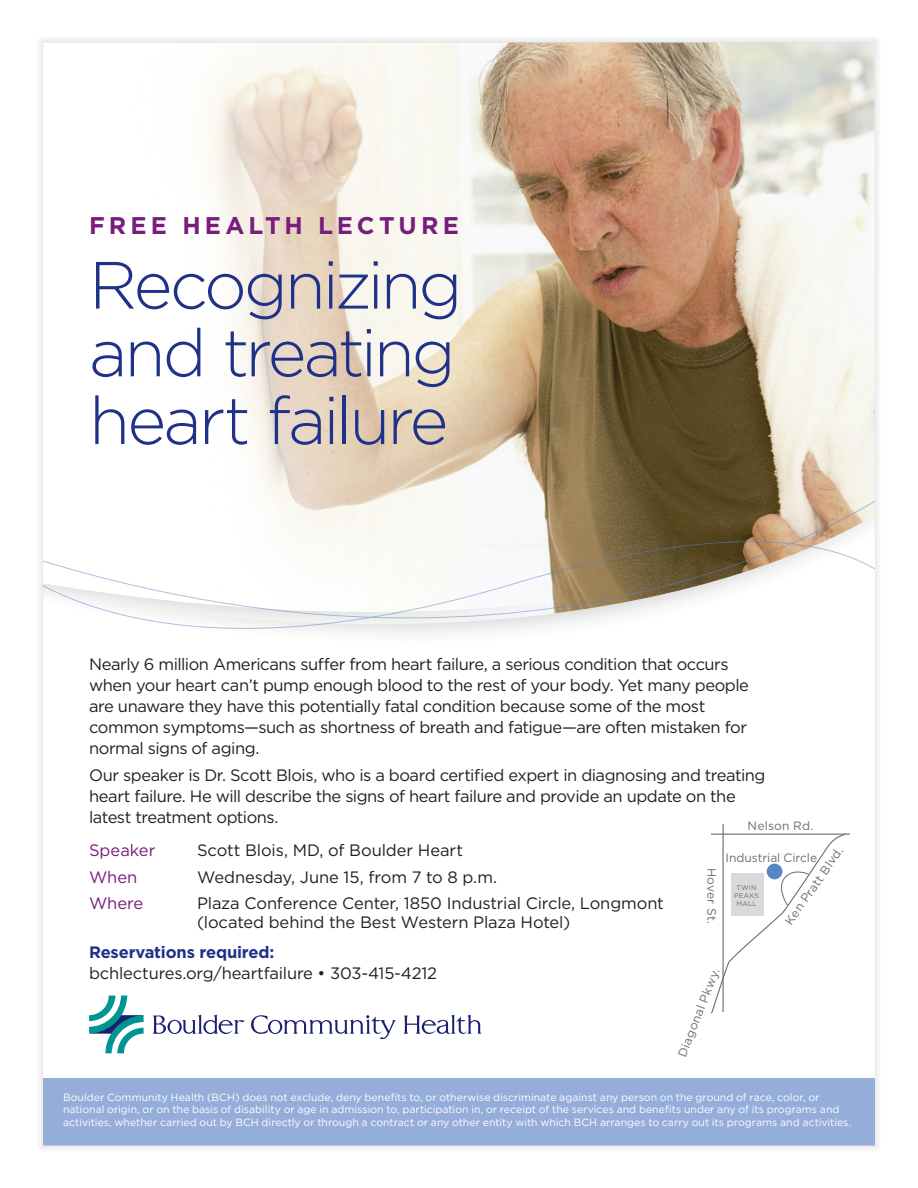
<style>
.page{position:relative;width:918px;height:1188px;background:#fff}
.page>*{position:absolute;margin:0;border:0;box-sizing:border-box;transform-origin:0 0}
.t1{font:300 66.6px/67.8px "Gotham";letter-spacing:-.045em;color:#203188;text-align:justify}
.t2{font:700 24.15px "Gotham";letter-spacing:.17em;color:#781d7d}
.t3{font:16.5px/21px "Gotham";letter-spacing:-.025em;color:#231f20}
.t4{font:16.5px "Gotham";letter-spacing:-.005em;color:#231f20}
.t5{font:700 16.5px "Gotham";letter-spacing:-.01em;color:#203188}
.t6{font:16.5px "Gotham";color:#781d7d}
.t7{font:12px "Gotham";letter-spacing:-.005em;color:#6c6d70}
.t8{font:12px "Gotham";letter-spacing:.015em;color:#6c6d70}
.t9{font:10.5px/12.6px "Gotham";color:#fff}
.t10{font:6.75px/8.1px "Gotham";letter-spacing:.03em;color:#6c6d70;text-align:center}
</style>
<div class="page">
<div style="left:0;top:0;width:918px;height:1188px;background:#231f20;opacity:.2"></div>
<h2 class="t2" style="left:89px;top:209px;width:371px">FREE HEALTH LECTURE</h2>
<h1 class="t1" style="left:89px;top:249px;width:375px">Recognizing and treating heart failure</h1>
<p class="t3" style="left:89px;top:653px;width:661px">Nearly 6 million Americans suffer from heart failure, a serious condition that occurs when your heart can’t pump enough blood to the rest of your body. Yet many people are unaware they have this potentially fatal condition because some of the most common symptoms—such as shortness of breath and fatigue—are often mistaken for normal signs of aging.</p>
<p class="t3" style="left:89px;top:765px;width:678px">Our speaker is Dr. Scott Blois, who is a board certified expert in diagnosing and treating heart failure. He will describe the signs of heart failure and provide an update on the latest treatment options.</p>
<p class="t6" style="left:89px;top:840px;width:68px">Speaker</p>
<p class="t4" style="left:197px;top:840px;width:267px">Scott Blois, MD, of Boulder Heart</p>
<p class="t6" style="left:89px;top:866px;width:50px">When</p>
<p class="t4" style="left:197px;top:866px;width:302px">Wednesday, June 15, from 7 to 8 p.m.</p>
<p class="t6" style="left:89px;top:892px;width:56px">Where</p>
<p class="t3" style="left:197px;top:893px;width:468px;line-height:19.5px">Plaza Conference Center, 1850 Industrial Circle, Longmont (located behind the Best Western Plaza Hotel)</p>
<p class="t5" style="left:89px;top:941px;width:187px">Reservations required:</p>
<p class="t3" style="left:89px;top:962px;width:350px">bchlectures.org/heartfailure • 303-415-4212</p>
<p class="t8" style="left:748px;top:818px;width:67px">Nelson Rd.</p>
<p class="t7" style="left:782px;top:919px;width:93px;rotate:-55deg">Ken Pratt Blvd.</p>
<p class="t7" style="left:726px;top:850px;width:93px">Industrial Circle</p>
<p class="t7" style="left:719px;top:868px;width:57px;rotate:90deg">Hover St.</p>
<p class="t10" style="left:734px;top:883px;width:26px">TWIN<br>PEAKS<br>MALL</p>
<p class="t7" style="left:675px;top:1054px;width:96px;rotate:-69deg">Diagonal Pkwy.</p>
<p class="t9" style="left:63px;top:1090px;width:790px">Boulder Community Health (BCH) does not exclude, deny benefits to, or otherwise discriminate against any person on the ground of race, color, or national origin, or on the basis of disability or age in admission to, participation in, or receipt of the services and benefits under any of its programs and activities, whether carried out by BCH directly or through a contract or any other entity with which BCH arranges to carry out its programs and activities.</p>
</div>
